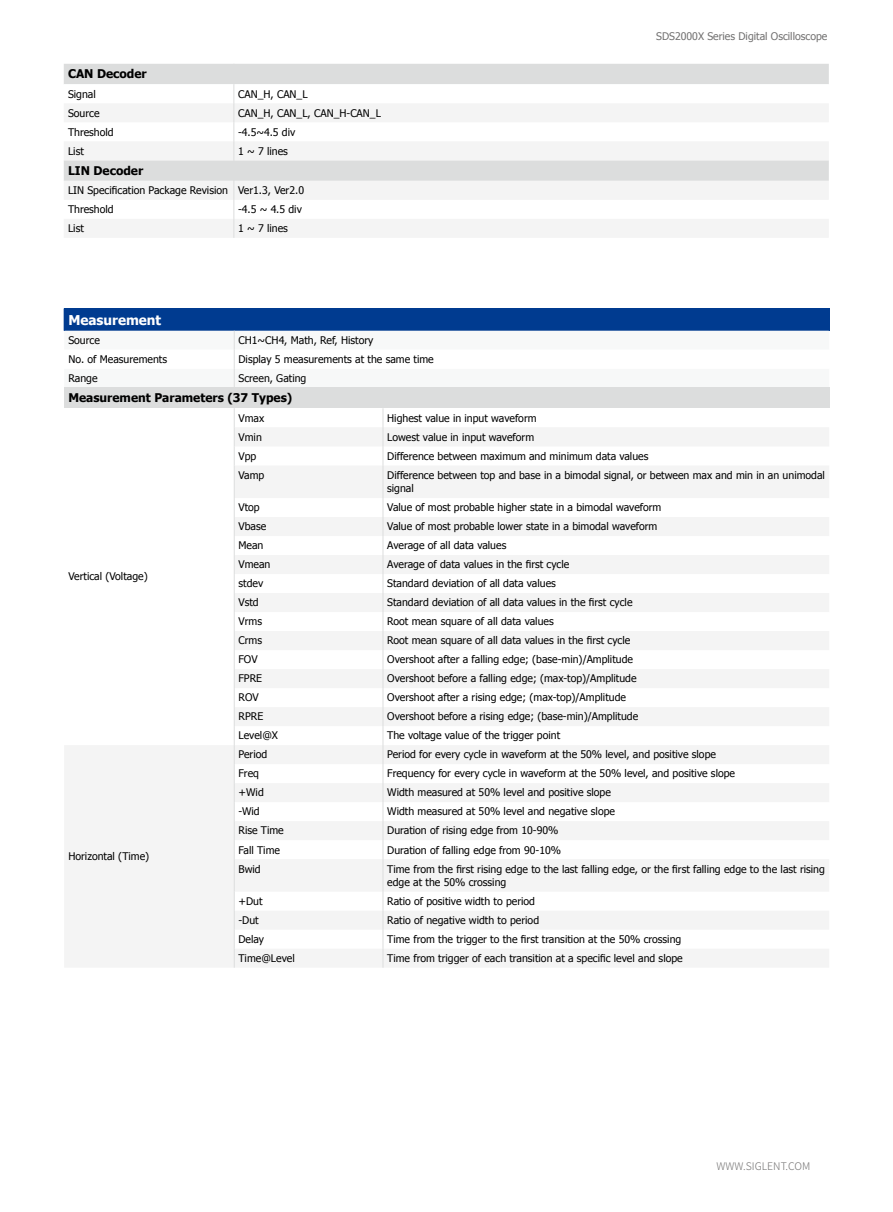
<style>
.page{position:relative;width:893px;height:1212px;background:#fff}
.page>*{position:absolute;margin:0;border:0;box-sizing:border-box;transform-origin:0 0}
.t1{font:700 13.5px "Tahoma";color:#fff}
.t2{font:700 12px "Tahoma";color:#000}
.t3{font:10.5px/13.5px "Tahoma";color:#000}
.t4{font:10.5px "Tahoma";color:#727171}
.t5{font:300 10.5px "Source Han Sans CN";color:#727171}
</style>
<div class="page">
<div style="left:64px;top:64px;width:765px;height:20px;background:#dcdddd"></div>
<svg style="left:64px;top:103px;width:765px;height:135px;fill:#f4f4f4"></svg>
<svg style="left:234px;top:64px;width:1px;height:174px"></svg>
<div style="left:64px;top:309px;width:765px;height:22px;background:#003b90"></div>
<div style="left:64px;top:388px;width:765px;height:20px;background:#dcdddd"></div>
<svg style="left:65px;top:427px;width:764px;height:541px;fill:#f5f5f5"></svg>
<hr style="left:64px;top:308px;width:170px;height:1px;background:#003b90">
<hr style="left:234px;top:308px;width:149px;height:1px;background:#003b90">
<hr style="left:383px;top:308px;width:446px;height:1px;background:#003b90">
<svg style="left:829px;top:309px;width:1px;height:22px"></svg>
<svg style="left:234px;top:331px;width:1px;height:57px"></svg>
<svg style="left:234px;top:408px;width:1px;height:57px"></svg>
<hr style="left:234px;top:465px;width:1px;height:33px;background:#dcdddd">
<svg style="left:234px;top:498px;width:1px;height:361px"></svg>
<hr style="left:234px;top:859px;width:1px;height:33px;background:#dcdddd">
<svg style="left:234px;top:892px;width:1px;height:76px"></svg>
<svg style="left:383px;top:408px;width:1px;height:57px"></svg>
<hr style="left:383px;top:465px;width:1px;height:33px;background:#dcdddd">
<svg style="left:383px;top:498px;width:1px;height:361px"></svg>
<hr style="left:383px;top:859px;width:1px;height:33px;background:#dcdddd">
<svg style="left:383px;top:892px;width:1px;height:76px"></svg>
<p class="t2" style="left:68px;top:66px;width:80px">CAN Decoder</p>
<p class="t3" style="left:68px;top:87px;width:29px">Signal</p>
<p class="t3" style="left:238px;top:87px;width:71px">CAN_H, CAN_L</p>
<p class="t3" style="left:68px;top:106px;width:33px">Source</p>
<p class="t3" style="left:238px;top:106px;width:144px">CAN_H, CAN_L, CAN_H-CAN_L</p>
<p class="t3" style="left:68px;top:125px;width:47px">Threshold</p>
<p class="t3" style="left:238px;top:125px;width:59px">-4.5~4.5 div</p>
<p class="t3" style="left:68px;top:144px;width:17px">List</p>
<p class="t3" style="left:238px;top:144px;width:51px">1 ~ 7 lines</p>
<p class="t2" style="left:68px;top:162px;width:77px">LIN Decoder</p>
<p class="t3" style="left:68px;top:180px;width:238px;line-height:19px">LIN Specification Package Revision Ver1.3, Ver2.0<br>Threshold</p>
<p class="t3" style="left:238px;top:202px;width:65px">-4.5 ~ 4.5 div</p>
<p class="t3" style="left:68px;top:221px;width:17px">List</p>
<p class="t3" style="left:238px;top:221px;width:51px">1 ~ 7 lines</p>
<p class="t1" style="left:68px;top:310px;width:94px">Measurement</p>
<p class="t3" style="left:68px;top:333px;width:33px">Source</p>
<p class="t3" style="left:238px;top:333px;width:136px">CH1~CH4, Math, Ref, History</p>
<p class="t3" style="left:68px;top:352px;width:100px">No. of Measurements</p>
<p class="t3" style="left:238px;top:352px;width:197px">Display 5 measurements at the same time</p>
<p class="t3" style="left:68px;top:371px;width:31px">Range</p>
<p class="t3" style="left:238px;top:371px;width:69px">Screen, Gating</p>
<p class="t2" style="left:68px;top:389px;width:225px">Measurement Parameters (37 Types)</p>
<p class="t4" style="left:656px;top:29px;width:173px">SDS2000X Series Digital Oscilloscope</p>
<p class="t3" style="left:68px;top:569px;width:81px">Vertical (Voltage)</p>
<p class="t3" style="left:68px;top:849px;width:82px">Horizontal (Time)</p>
<p class="t3" style="left:238px;top:410px;width:27px">Vmax</p>
<p class="t3" style="left:387px;top:410px;width:151px">Highest value in input waveform</p>
<p class="t3" style="left:238px;top:429px;width:25px">Vmin</p>
<p class="t3" style="left:387px;top:429px;width:148px">Lowest value in input waveform</p>
<p class="t3" style="left:238px;top:449px;width:19px">Vpp</p>
<p class="t3" style="left:387px;top:449px;width:263px">Difference between maximum and minimum data values</p>
<p class="t3" style="left:238px;top:468px;width:27px">Vamp</p>
<p class="t3" style="left:387px;top:468px;width:439px">Difference between top and base in a bimodal signal, or between max and min in an unimodal signal</p>
<p class="t3" style="left:238px;top:500px;width:23px">Vtop</p>
<p class="t3" style="left:387px;top:500px;width:276px">Value of most probable higher state in a bimodal waveform</p>
<p class="t3" style="left:238px;top:519px;width:29px">Vbase</p>
<p class="t3" style="left:387px;top:519px;width:272px">Value of most probable lower state in a bimodal waveform</p>
<p class="t3" style="left:238px;top:538px;width:26px">Mean</p>
<p class="t3" style="left:387px;top:538px;width:121px">Average of all data values</p>
<p class="t3" style="left:238px;top:557px;width:33px">Vmean</p>
<p class="t3" style="left:387px;top:557px;width:184px">Average of data values in the first cycle</p>
<p class="t3" style="left:238px;top:576px;width:26px">stdev</p>
<p class="t3" style="left:387px;top:576px;width:170px">Standard deviation of all data values</p>
<p class="t3" style="left:238px;top:595px;width:22px">Vstd</p>
<p class="t3" style="left:387px;top:595px;width:247px">Standard deviation of all data values in the first cycle</p>
<p class="t3" style="left:238px;top:614px;width:25px">Vrms</p>
<p class="t3" style="left:387px;top:614px;width:168px">Root mean square of all data values</p>
<p class="t3" style="left:238px;top:633px;width:25px">Crms</p>
<p class="t3" style="left:387px;top:633px;width:245px">Root mean square of all data values in the first cycle</p>
<p class="t3" style="left:238px;top:652px;width:21px">FOV</p>
<p class="t3" style="left:387px;top:652px;width:247px">Overshoot after a falling edge; (base-min)/Amplitude</p>
<p class="t3" style="left:238px;top:671px;width:25px">FPRE</p>
<p class="t3" style="left:387px;top:671px;width:251px">Overshoot before a falling edge; (max-top)/Amplitude</p>
<p class="t3" style="left:238px;top:690px;width:22px">ROV</p>
<p class="t3" style="left:387px;top:690px;width:240px">Overshoot after a rising edge; (max-top)/Amplitude</p>
<p class="t3" style="left:238px;top:709px;width:26px">RPRE</p>
<p class="t3" style="left:387px;top:709px;width:253px">Overshoot before a rising edge; (base-min)/Amplitude</p>
<p class="t3" style="left:238px;top:728px;width:41px">Level@X</p>
<p class="t3" style="left:387px;top:728px;width:174px">The voltage value of the trigger point</p>
<p class="t3" style="left:238px;top:747px;width:30px">Period</p>
<p class="t3" style="left:387px;top:747px;width:330px">Period for every cycle in waveform at the 50% level, and positive slope</p>
<p class="t3" style="left:238px;top:766px;width:22px">Freq</p>
<p class="t3" style="left:387px;top:766px;width:349px">Frequency for every cycle in waveform at the 50% level, and positive slope</p>
<p class="t3" style="left:238px;top:785px;width:27px">+Wid</p>
<p class="t3" style="left:387px;top:785px;width:225px">Width measured at 50% level and positive slope</p>
<p class="t3" style="left:238px;top:804px;width:23px">-Wid</p>
<p class="t3" style="left:387px;top:804px;width:229px">Width measured at 50% level and negative slope</p>
<p class="t3" style="left:238px;top:823px;width:47px">Rise Time</p>
<p class="t3" style="left:387px;top:823px;width:173px">Duration of rising edge from 10-90%</p>
<p class="t3" style="left:238px;top:842px;width:43px">Fall Time</p>
<p class="t3" style="left:387px;top:842px;width:175px">Duration of falling edge from 90-10%</p>
<p class="t3" style="left:238px;top:861px;width:24px">Bwid</p>
<p class="t3" style="left:387px;top:861px;width:439px">Time from the first rising edge to the last falling edge, or the first falling edge to the last rising edge at the 50% crossing</p>
<p class="t3" style="left:238px;top:894px;width:26px">+Dut</p>
<p class="t3" style="left:387px;top:894px;width:149px">Ratio of positive width to period</p>
<p class="t3" style="left:238px;top:913px;width:22px">-Dut</p>
<p class="t3" style="left:387px;top:913px;width:153px">Ratio of negative width to period</p>
<p class="t3" style="left:238px;top:932px;width:27px">Delay</p>
<p class="t3" style="left:387px;top:932px;width:296px">Time from the trigger to the first transition at the 50% crossing</p>
<p class="t3" style="left:238px;top:951px;width:58px">Time@Level</p>
<p class="t3" style="left:387px;top:951px;width:297px">Time from trigger of each transition at a specific level and slope</p>
<p class="t5" style="left:716px;top:1160px;width:95px">WWW.SIGLENT.COM</p>
</div>
